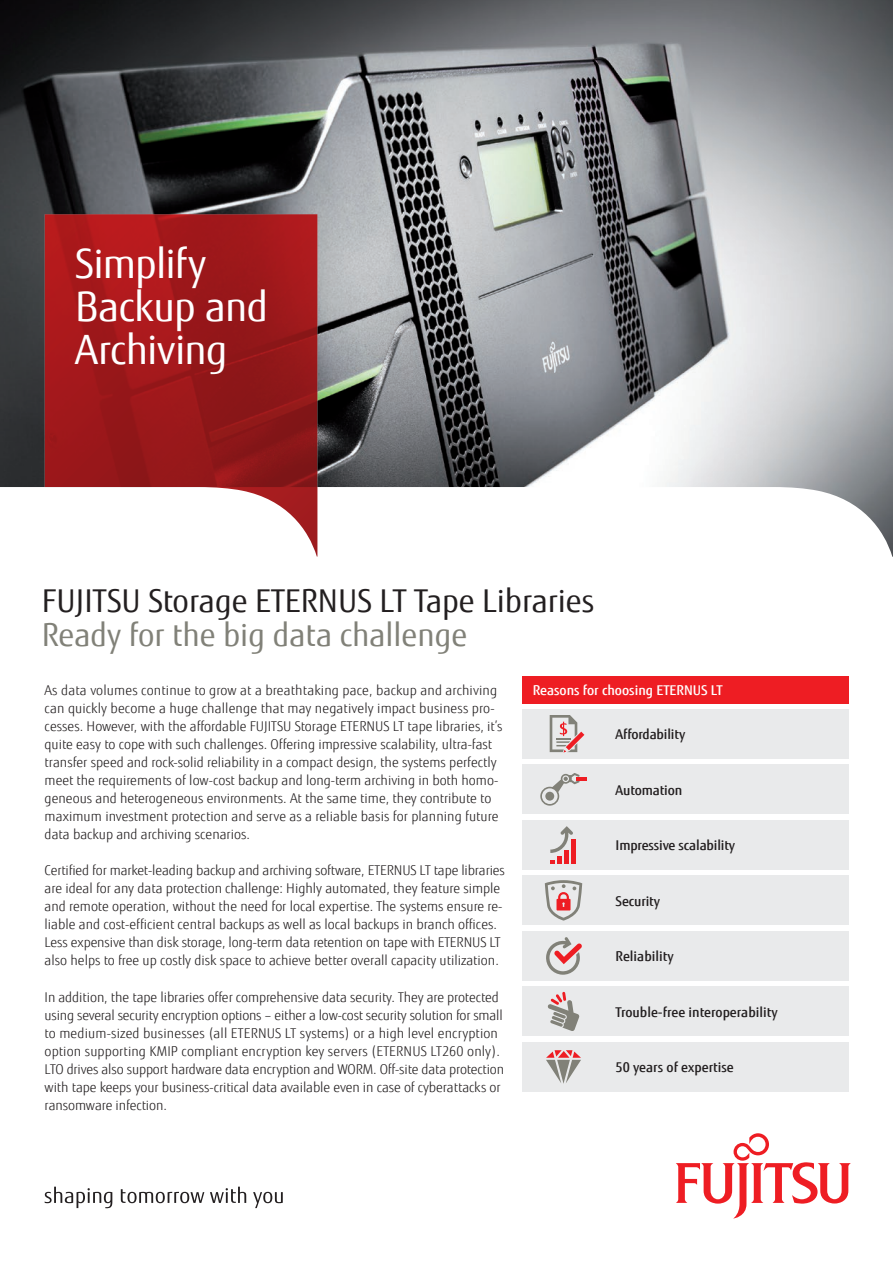
<style>
.page{position:relative;width:893px;height:1263px;background:#fff}
.page>*{position:absolute;margin:0;border:0;box-sizing:border-box;transform-origin:0 0}
.t1{font:40.5px/43.3px "Fujitsu Sans";letter-spacing:-.015em;color:#fff}
.t2{font:31.5px "Fujitsu Sans";color:#231f20}
.t3{font:31.5px "Fujitsu Sans";color:#818178}
.t4{font:300 13.5px/18px "Fujitsu Sans";color:#231f20}
.t5{font:500 13.5px "Fujitsu Sans";letter-spacing:-.01em;color:#231f20}
.t6{font:500 13.5px "Fujitsu Sans";color:#fff}
</style>
<div class="page">
<svg style="left:45px;top:1187px;width:67px;height:21px"></svg>
<svg style="left:121px;top:1189px;width:83px;height:14px"></svg>
<svg style="left:210px;top:1187px;width:36px;height:16px"></svg>
<svg style="left:253px;top:1192px;width:30px;height:16px"></svg>
<svg style="left:676px;top:1133px;width:175px;height:85px"></svg>
<img style="left:0;top:0;width:893px;height:557px">
<svg style="left:45px;top:214px;width:272px;height:343px"></svg>
<div style="left:522px;top:677px;width:326px;height:27px;background:#ee1d23"></div>
<div style="left:522px;top:709px;width:326px;height:50px;background:#e9eaeb"></div>
<svg style="left:550px;top:715px;width:34px;height:37px"></svg>
<div style="left:522px;top:764px;width:326px;height:50px;background:#e9eaeb"></div>
<svg style="left:540px;top:773px;width:47px;height:33px"></svg>
<div style="left:522px;top:820px;width:326px;height:50px;background:#e9eaeb"></div>
<div style="left:571px;top:839px;width:5px;height:24px;background:#ee1d23"></div>
<svg style="left:550px;top:826px;width:23px;height:37px"></svg>
<div style="left:522px;top:875px;width:326px;height:50px;background:#e9eaeb"></div>
<svg style="left:545px;top:880px;width:37px;height:40px"></svg>
<div style="left:522px;top:931px;width:326px;height:50px;background:#e9eaeb"></div>
<svg style="left:546px;top:937px;width:36px;height:38px"></svg>
<div style="left:522px;top:986px;width:326px;height:50px;background:#e9eaeb"></div>
<svg style="left:548px;top:992px;width:31px;height:39px"></svg>
<div style="left:522px;top:1042px;width:326px;height:50px;background:#e9eaeb"></div>
<svg style="left:546px;top:1050px;width:35px;height:34px"></svg>
<h1 class="t1" style="left:75px;top:242px;width:194px">Simplify<br>Backup and<br>Archiving</h1>
<h2 class="t2" style="left:42px;top:582px;width:554px">FUJITSU Storage ETERNUS LT Tape Libraries</h2>
<h2 class="t3" style="left:42px;top:616px;width:427px">Ready for the big data challenge</h2>
<p class="t6" style="left:533px;top:681px;width:192px">Reasons for choosing ETERNUS LT</p>
<p class="t5" style="left:616px;top:726px;width:71px">Affordability</p>
<p class="t4" style="left:45px;top:681px;width:459px">As data volumes continue to grow at a breathtaking pace, backup and archiving can quickly become a huge challenge that may negatively impact business pro&shy;cesses. However, with the affordable FUJITSU Storage ETERNUS LT tape libraries, it’s quite easy to cope with such challenges. Offering impressive scalability, ultra-fast transfer speed and rock-solid reliability in a compact design, the systems perfectly meet the requirements of low-cost backup and long-term archiving in both homo&shy;geneous and heterogeneous environments. At the same time, they contribute to maximum investment protection and serve as a reliable basis for planning future data backup and archiving scenarios.</p>
<p class="t4" style="left:45px;top:862px;width:462px">Certified for market-leading backup and archiving software, ETERNUS LT tape libraries are ideal for any data protection challenge: Highly automated, they feature simple and remote operation, without the need for local expertise. The systems ensure re&shy;liable and cost-efficient central backups as well as local backups in branch offices.<br>Less expensive than disk storage, long-term data retention on tape with ETERNUS LT also helps to free up costly disk space to achieve better overall capacity utilization.</p>
<p class="t4" style="left:45px;top:988px;width:461px">In addition, the tape libraries offer comprehensive data security. They are protected using several security encryption options – either a low-cost security solution for small to medium-sized businesses (all ETERNUS LT systems) or a high level encryption option supporting KMIP compliant encryption key servers (ETERNUS LT260 only).<br>LTO drives also support hardware data encryption and WORM. Off-site data protection with tape keeps your business-critical data available even in case of cyberattacks or ransomware infection.</p>
<p class="t5" style="left:616px;top:781px;width:68px">Automation</p>
<p class="t5" style="left:616px;top:837px;width:121px">Impressive scalability</p>
<p class="t5" style="left:616px;top:893px;width:46px">Security</p>
<p class="t5" style="left:616px;top:948px;width:60px">Reliability</p>
<p class="t5" style="left:616px;top:1004px;width:164px">Trouble-free interoperability</p>
<p class="t5" style="left:616px;top:1059px;width:120px">50 years of expertise</p>
</div>
